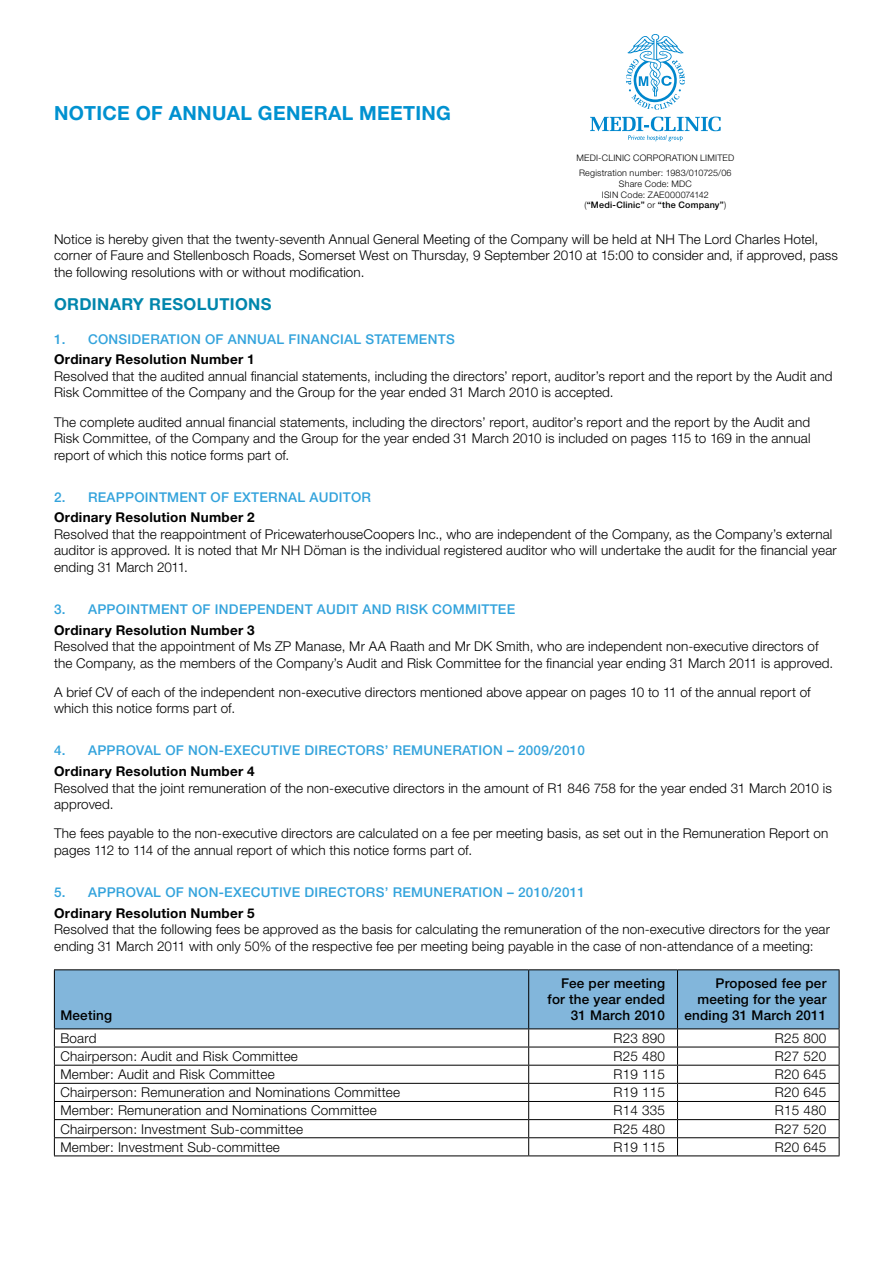
<style>
.page{position:relative;width:893px;height:1263px;background:#fff}
.page>*{position:absolute;margin:0;border:0;box-sizing:border-box;transform-origin:0 0}
.t1{font:700 19.5px "Helvetica Neue LT Std";letter-spacing:.015em;color:#0091d0}
.t2{font:700 16.5px "Helvetica Neue LT Std";letter-spacing:.16em;color:#0086ac}
.t3{font:300 13.5px/16.5px "Helvetica Neue LT Std";letter-spacing:.01em;color:#000}
.t4{font:500 13.5px "Helvetica Neue LT Std";letter-spacing:.02em;color:#33a3dc}
.t5{font:700 13.5px "Helvetica Neue LT Std";letter-spacing:.02em;color:#000}
.t6{font:500 13.5px/16.2px "Helvetica Neue LT Std";letter-spacing:.015em;color:#000;text-align:right}
.t7{font:300 9px/10.8px "Helvetica Neue LT Std";letter-spacing:.02em;color:#000}
.s1{font-weight:500}
</style>
<div class="page">
<div style="left:55px;top:970px;width:784px;height:58px;background:#82b6db"></div>
<hr style="left:54px;top:969px;width:475px;height:1px;background:#000">
<hr style="left:54px;top:970px;width:1px;height:58px;background:#000">
<hr style="left:529px;top:969px;width:148px;height:1px;background:#000">
<hr style="left:528px;top:970px;width:1px;height:58px;background:#000">
<hr style="left:677px;top:969px;width:162px;height:1px;background:#000">
<hr style="left:677px;top:970px;width:1px;height:58px;background:#000">
<hr style="left:839px;top:970px;width:1px;height:58px;background:#000">
<hr style="left:54px;top:1028px;width:475px;height:1px;background:#000">
<hr style="left:529px;top:1028px;width:148px;height:1px;background:#000">
<hr style="left:677px;top:1028px;width:162px;height:1px;background:#000">
<hr style="left:54px;top:1047px;width:475px;height:1px;background:#000">
<hr style="left:529px;top:1047px;width:148px;height:1px;background:#000">
<hr style="left:677px;top:1047px;width:162px;height:1px;background:#000">
<hr style="left:54px;top:1065px;width:475px;height:1px;background:#000">
<hr style="left:529px;top:1065px;width:148px;height:1px;background:#000">
<hr style="left:677px;top:1065px;width:162px;height:1px;background:#000">
<hr style="left:54px;top:1083px;width:475px;height:1px;background:#000">
<hr style="left:529px;top:1083px;width:148px;height:1px;background:#000">
<hr style="left:677px;top:1083px;width:162px;height:1px;background:#000">
<hr style="left:54px;top:1101px;width:475px;height:1px;background:#000">
<hr style="left:529px;top:1101px;width:148px;height:1px;background:#000">
<hr style="left:677px;top:1101px;width:162px;height:1px;background:#000">
<hr style="left:54px;top:1119px;width:475px;height:1px;background:#000">
<hr style="left:529px;top:1119px;width:148px;height:1px;background:#000">
<hr style="left:677px;top:1119px;width:162px;height:1px;background:#000">
<hr style="left:54px;top:1137px;width:475px;height:1px;background:#000">
<svg style="left:54px;top:1029px;width:1px;height:126px"></svg>
<hr style="left:529px;top:1137px;width:148px;height:1px;background:#000">
<svg style="left:528px;top:1029px;width:1px;height:126px"></svg>
<hr style="left:677px;top:1137px;width:162px;height:1px;background:#000">
<svg style="left:677px;top:1029px;width:1px;height:126px"></svg>
<svg style="left:839px;top:1029px;width:1px;height:126px"></svg>
<hr style="left:54px;top:1155px;width:475px;height:1px;background:#000">
<hr style="left:529px;top:1155px;width:148px;height:1px;background:#000">
<hr style="left:677px;top:1155px;width:162px;height:1px;background:#000">
<svg style="left:626px;top:34px;width:59px;height:76px"></svg>
<svg style="left:590px;top:117px;width:131px;height:24px"></svg>
<h1 class="t1" style="left:54px;top:101px;width:130px">NOTICE OF ANNUAL</h1>
<h1 class="t1" style="left:258px;top:101px;width:30px">GENERAL</h1>
<h1 class="t1" style="left:359px;top:101px;width:31px">MEETIN</h1>
<h1 class="t1" style="left:436px;top:101px;width:16px">G</h1>
<p class="t7" style="left:577px;top:150px;width:159px;line-height:15px">MEDI-CLINIC CORPORATION LIMITED<br>Registration number: 1983/010725/06</p>
<p class="t7" style="left:584px;top:178px;width:143px;text-align:center">Share Code: MDC<br>ISIN Code: ZAE000074142 (<span class="s1">“Medi-Clinic”</span> or <span class="s1">“the Company”</span>)</p>
<p class="t3" style="left:54px;top:230px;width:786px">Notice is hereby given that the twenty-seventh Annual General Meeting of the Company will be held at NH The Lord Charles Hotel, corner of Faure and Stellenbosch Roads, Somerset West on Thursday, 9 September 2010 at 15:00 to consider and, if approved, pass the following resolutions with or without modification.</p>
<p class="t2" style="left:54px;top:294px;width:219px">Ordinary resolutions</p>
<p class="t4" style="left:54px;top:331px;width:402px">1. CONSIDERATION OF ANNUAL FINANCIAL STATEMENTS</p>
<p class="t5" style="left:54px;top:351px;width:202px">Ordinary Resolution Number 1</p>
<p class="t3" style="left:54px;top:367px;width:780px">Resolved that the audited annual financial statements, including the directors’ report, auditor’s report and the report by the Audit and<br>Risk Committee of the Company and the Group for the year ended 31 March 2010 is accepted.</p>
<p class="t3" style="left:54px;top:413px;width:758px;text-align:justify">The complete audited annual financial statements, including the directors’ report, auditor’s report and the report by the Audit and Risk Committee, of the Company and the Group for the year ended 31 March 2010 is included on pages 115 to 169 in the annual report of which this notice forms part of.</p>
<p class="t4" style="left:54px;top:489px;width:319px">2. REAPPOINTMENT OF EXTERNAL AUDITOR</p>
<p class="t5" style="left:54px;top:509px;width:202px">Ordinary Resolution Number 2</p>
<p class="t3" style="left:54px;top:525px;width:784px">Resolved that the reappointment of PricewaterhouseCoopers Inc., who are independent of the Company, as the Company’s external auditor is approved. It is noted that Mr NH Döman is the individual registered auditor who will undertake the audit for the financial year ending 31 March 2011.</p>
<p class="t4" style="left:54px;top:601px;width:463px">3. APPOINTMENT OF INDEPENDENT AUDIT AND RISK COMMITTEE</p>
<p class="t5" style="left:54px;top:621px;width:202px">Ordinary Resolution Number 3</p>
<p class="t3" style="left:54px;top:638px;width:781px">Resolved that the appointment of Ms ZP Manase, Mr AA Raath and Mr DK Smith, who are independent non-executive directors of the Company, as the members of the Company’s Audit and Risk Committee for the financial year ending 31 March 2011 is approved.</p>
<p class="t3" style="left:54px;top:683px;width:758px">A brief CV of each of the independent non-executive directors mentioned above appear on pages 10 to 11 of the annual report of which this notice forms part of.</p>
<p class="t4" style="left:54px;top:742px;width:532px">4. APPROVAL OF NON-EXECUTIVE DIRECTORS’ REMUNERATION – 2009/2010</p>
<p class="t5" style="left:54px;top:763px;width:202px">Ordinary Resolution Number 4</p>
<p class="t3" style="left:54px;top:779px;width:779px">Resolved that the joint remuneration of the non-executive directors in the amount of R1 846 758 for the year ended 31 March 2010 is approved.</p>
<p class="t3" style="left:54px;top:825px;width:776px">The fees payable to the non-executive directors are calculated on a fee per meeting basis, as set out in the Remuneration Report on pages 112 to 114 of the annual report of which this notice forms part of.</p>
<p class="t4" style="left:54px;top:884px;width:532px">5. APPROVAL OF NON-EXECUTIVE DIRECTORS’ REMUNERATION – 2010/2011</p>
<p class="t5" style="left:54px;top:904px;width:202px">Ordinary Resolution Number 5</p>
<p class="t3" style="left:54px;top:921px;width:777px">Resolved that the following fees be approved as the basis for calculating the remuneration of the non-executive directors for the year ending 31 March 2011 with only 50% of the respective fee per meeting being payable in the case of non-attendance of a meeting:</p>
<p class="t6" style="left:60px;top:1007px;width:53px">Meeting</p>
<p class="t6" style="left:548px;top:975px;width:119px">Fee per meeting for the year ended<br>31 March 2010</p>
<p class="t6" style="left:684px;top:975px;width:143px">Proposed fee per meeting for the year ending 31 March 2011</p>
<p class="t3" style="left:60px;top:1029px;width:38px">Board</p>
<p class="t3" style="left:614px;top:1029px;width:53px">R23 890</p>
<p class="t3" style="left:775px;top:1029px;width:53px">R25 800</p>
<p class="t3" style="left:60px;top:1047px;width:239px">Chairperson: Audit and Risk Committee</p>
<p class="t3" style="left:614px;top:1047px;width:53px">R25 480</p>
<p class="t3" style="left:775px;top:1047px;width:53px">R27 520</p>
<p class="t3" style="left:60px;top:1066px;width:216px">Member: Audit and Risk Committee</p>
<p class="t3" style="left:614px;top:1066px;width:53px">R19 115</p>
<p class="t3" style="left:775px;top:1066px;width:53px">R20 645</p>
<p class="t3" style="left:60px;top:1084px;width:341px">Chairperson: Remuneration and Nominations Committee</p>
<p class="t3" style="left:614px;top:1084px;width:53px">R19 115</p>
<p class="t3" style="left:775px;top:1084px;width:53px">R20 645</p>
<p class="t3" style="left:60px;top:1102px;width:318px">Member: Remuneration and Nominations Committee</p>
<p class="t3" style="left:614px;top:1102px;width:53px">R14 335</p>
<p class="t3" style="left:775px;top:1102px;width:53px">R15 480</p>
<p class="t3" style="left:60px;top:1120px;width:244px">Chairperson: Investment Sub-committee</p>
<p class="t3" style="left:614px;top:1120px;width:53px">R25 480</p>
<p class="t3" style="left:775px;top:1120px;width:53px">R27 520</p>
<p class="t3" style="left:60px;top:1138px;width:221px">Member: Investment Sub-committee</p>
<p class="t3" style="left:614px;top:1138px;width:53px">R19 115</p>
<p class="t3" style="left:775px;top:1138px;width:53px">R20 645</p>
</div>
